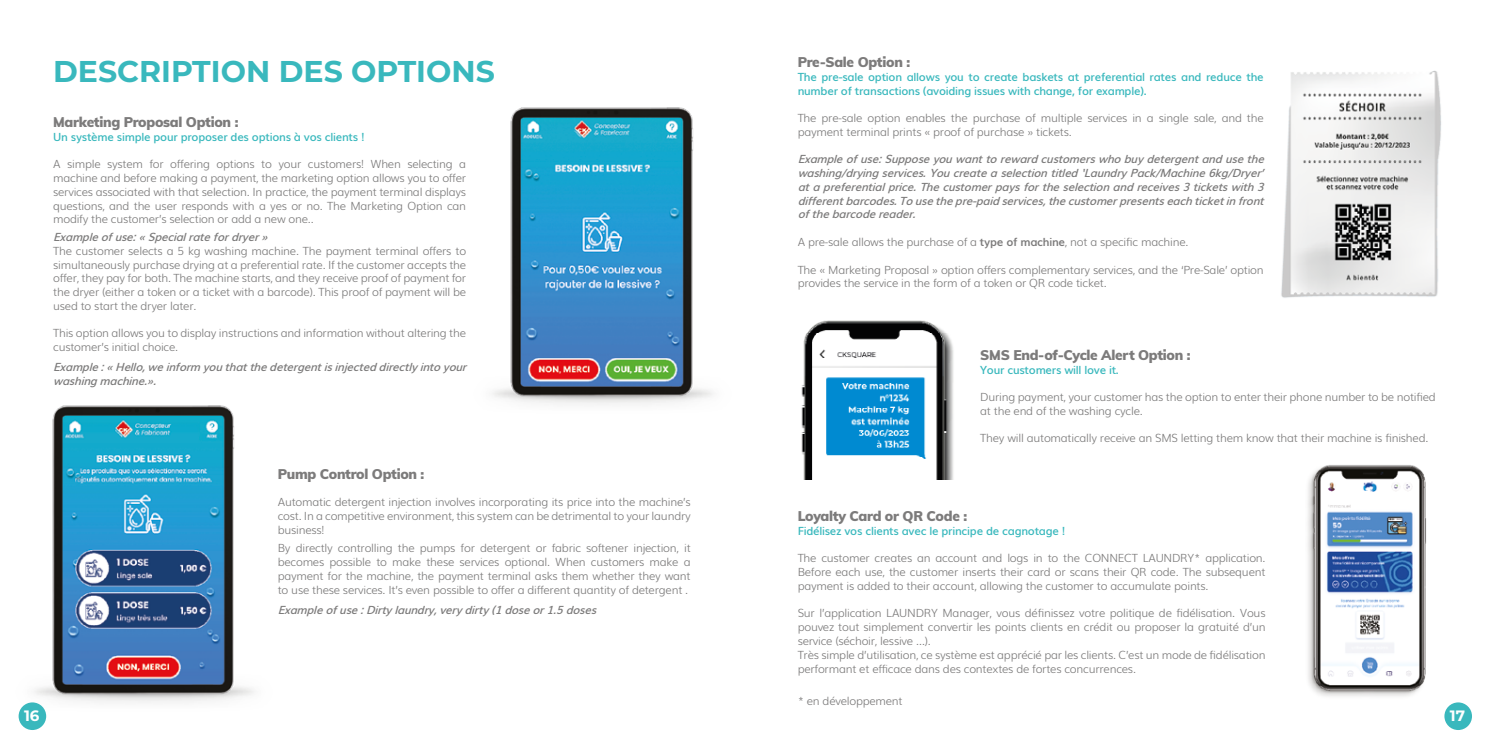
<style>
.page{position:relative;width:1489px;height:745px;background:#fff}
.page>*{position:absolute;margin:0;border:0;box-sizing:border-box;transform-origin:0 0}
.t1{font:700 30px "Montserrat";color:#39b8bd}
.t2{font:700 15px "Montserrat";color:#fff}
.t3{font:900 13.75px "Muli";letter-spacing:-.02em;color:#7c7b7b}
.t4{font:300 11.25px/13.8px "Muli";letter-spacing:-.02em;color:#7c7b7b;text-align:justify}
.t5{font:italic 600 11.25px/13.8px "Muli";color:#7c7b7b}
.t6{font:600 11.25px/13.8px "Muli";letter-spacing:-.02em;color:#39b8bd}
.s1{font-weight:700}
</style>
<div class="page">
<img style="left:492px;top:107px;width:221px;height:298px">
<img style="left:18px;top:405px;width:236px;height:310px">
<img style="left:1281px;top:70px;width:160px;height:228px">
<img style="left:1308px;top:465px;width:118px;height:231px">
<img style="left:801px;top:320px;width:153px;height:159px">
<div style="left:19px;top:702px;width:27px;height:27px;background:#39b8bd;border-radius:50%"></div>
<div style="left:1444px;top:702px;width:27px;height:27px;background:#39b8bd;border-radius:50%"></div>
<h1 class="t1" style="left:53px;top:50px;width:443px">DESCRIPTION DES OPTIONS</h1>
<p class="t3" style="left:53px;top:112px;width:187px">Marketing Proposal Option :</p>
<p class="t6" style="left:53px;top:129px;width:313px">Un système simple pour proposer des options à vos clients !</p>
<p class="t4" style="left:53px;top:156px;width:414px">A simple system for offering options to your customers! When selecting a machine and before making a payment, the marketing option allows you to offer services associated with that selection. In practice, the payment terminal displays questions, and the user responds with a yes or no. The Marketing Option can modify the customer’s selection or add a new one..</p>
<p class="t5" style="left:53px;top:229px;width:220px">Exampleofuse:«Specialratefordryer»</p>
<p class="t4" style="left:53px;top:243px;width:414px">The customer selects a 5 kg washing machine. The payment terminal offers to simultaneously purchase drying at a preferential rate. If the customer accepts the offer, they pay for both. The machine starts, and they receive proof of payment for the dryer (either a token or a ticket with a barcode). This proof of payment will be used to start the dryer later.</p>
<p class="t4" style="left:53px;top:325px;width:414px">This option allows you to display instructions and information without altering the customer’s initial choice.</p>
<p class="t5" style="left:53px;top:359px;width:419px">Example :« Hello,weinform youthatthedetergentisinjecteddirectlyintoyour washingmachine.».</p>
<p class="t3" style="left:278px;top:463px;width:148px">Pump Control Option :</p>
<p class="t4" style="left:278px;top:494px;width:414px">Automatic detergent injection involves incorporating its price into the machine’s cost. In a competitive environment, this system can be detrimental to your laundry business!</p>
<p class="t4" style="left:278px;top:540px;width:414px">By directly controlling the pumps for detergent or fabric softener injection, it becomes possible to make these services optional. When customers make a payment for the machine, the payment terminal asks them whether they want to use these services. It’s even possible to offer a different quantity of detergent .</p>
<p class="t5" style="left:278px;top:601px;width:324px">Exampleofuse :Dirtylaundry,verydirty(1doseor1.5doses</p>
<p class="t3" style="left:797px;top:52px;width:114px">Pre-Sale Option :</p>
<p class="t6" style="left:797px;top:69px;width:467px">The pre-sale option allows you to create baskets at preferential rates and reduce the number of transactions (avoiding issues with change, for example).</p>
<p class="t4" style="left:797px;top:110px;width:467px">The pre-sale option enables the purchase of multiple services in a single sale, and the payment terminal prints « proof of purchase » tickets.</p>
<p class="t5" style="left:797px;top:151px;width:472px;text-align:justify">Exampleofuse:Supposeyouwanttorewardcustomerswhobuydetergentandusethe washing/dryingservices.Youcreateaselectiontitled‘LaundryPack/Machine6kg/Dryer’ atapreferentialprice.Thecustomerpaysfortheselectionandreceives3ticketswith3 differentbarcodes.Tousethepre-paidservices,thecustomerpresentseachticketinfront ofthebarcodereader.</p>
<p class="t4" style="left:797px;top:234px;width:392px">A pre-sale allows the purchase of a <span class="s1">type of machine</span>, not a specific machine.</p>
<p class="t4" style="left:797px;top:261px;width:467px">The « Marketing Proposal » option offers complementary services, and the ‘Pre-Sale’ option provides the service in the form of a token or QR code ticket.</p>
<p class="t3" style="left:980px;top:344px;width:212px">SMS End-of-Cycle Alert Option :</p>
<p class="t6" style="left:980px;top:361px;width:140px">Your customers will love it.</p>
<p class="t4" style="left:980px;top:389px;width:457px">During payment, your customer has the option to enter their phone number to be notified at the end of the washing cycle.</p>
<p class="t4" style="left:980px;top:430px;width:449px">They will automatically receive an SMS letting them know that their machine is finished.</p>
<p class="t3" style="left:797px;top:505px;width:171px">Loyalty Card or QR Code :</p>
<p class="t6" style="left:797px;top:522px;width:269px">Fidélisez vos clients avec le principe de cagnotage !</p>
<p class="t4" style="left:797px;top:550px;width:469px">The customer creates an account and logs in to the CONNECT LAUNDRY* application.<br>Before each use, the customer inserts their card or scans their QR code. The subsequent payment is added to their account, allowing the customer to accumulate points.</p>
<p class="t4" style="left:797px;top:605px;width:469px;text-align:left">Sur l’application LAUNDRY Manager, vous définissez votre politique de fidélisation. Vous pouvez tout simplement convertir les points clients en crédit ou proposer la gratuité d’un service (séchoir, lessive …).<br>Très simple d’utilisation, ce système est apprécié par les clients. C’est un mode de fidélisation performant et efficace dans des contextes de fortes concurrences.</p>
<p class="t4" style="left:797px;top:692px;width:106px">* en développement</p>
<h2 class="t2" style="left:24px;top:704px;width:17px">16</h2>
<h2 class="t2" style="left:1449px;top:704px;width:17px">17</h2>
</div>
